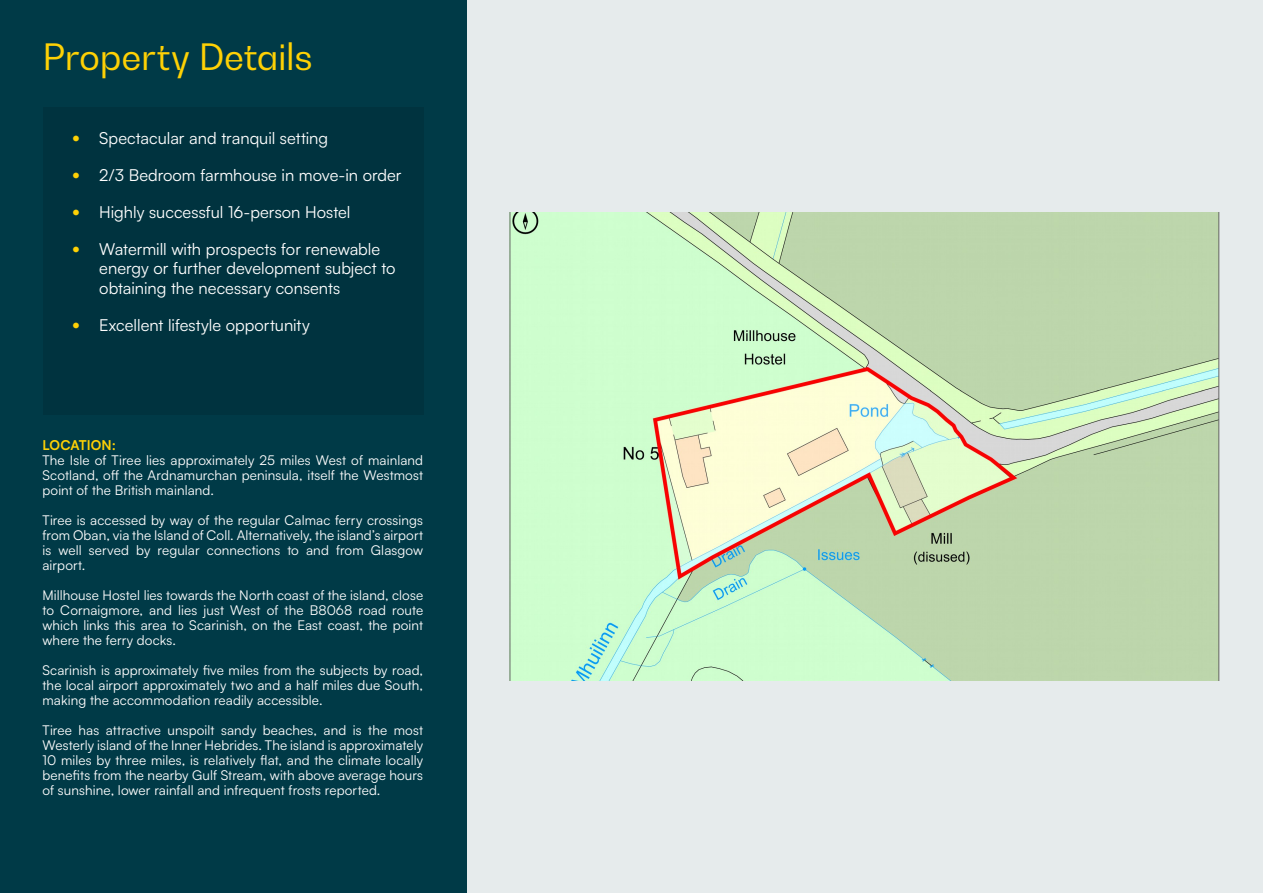
<style>
.page{position:relative;width:1263px;height:893px;background:#fff}
.page>*{position:absolute;margin:0;border:0;box-sizing:border-box;transform-origin:0 0}
.t1{font:36px "Bw Gradual DEMO";letter-spacing:-.01em;color:#fed105}
.t2{font:16.5px/19.8px "Satoshi";color:#fff}
.Text{font:13.5px/15px "Satoshi";letter-spacing:.01em;color:#fff;text-align:justify}
.Headings{font:700 13.5px "Satoshi";color:#fed105}
.s1{font-size:21px;color:#fed105}
</style>
<div class="page">
<div style="left:0;top:0;width:466px;height:893px;background:#003a47"></div>
<div style="left:43px;top:107px;width:380px;height:308px;background:#00333f"></div>
<div style="left:466px;top:0;width:797px;height:893px;background:#e6ebec"></div>
<hr style="left:1219px;top:213px;width:1px;height:467px;background:#fff">
<img style="left:511px;top:213px;width:707px;height:467px">
<hr style="left:510px;top:213px;width:1px;height:467px;background:#666">
<hr style="left:1218px;top:213px;width:1px;height:467px;background:#666">
<p class="t1" style="left:43px;top:34px;width:272px">Property Details</p>
<p class="t2" style="left:72px;top:128px;width:257px"><span class="s1">•</span> Spectacular and tranquil setting</p>
<p class="t2" style="left:72px;top:165px;width:331px"><span class="s1">•</span> 2/3 Bedroom farmhouse in move-in order</p>
<p class="t2" style="left:72px;top:201px;width:280px"><span class="s1">•</span> Highly successful 16-person Hostel</p>
<p class="t2" style="left:99px;top:238px;width:298px;text-indent:-27px"><span class="s1">•</span> Watermill with prospects for renewable energy or further development subject to obtaining the necessary consents</p>
<p class="t2" style="left:72px;top:315px;width:239px"><span class="s1">•</span> Excellent lifestyle opportunity</p>
<p class="Headings" style="left:43px;top:435px;width:75px">LOCATION:</p>
<p class="Text" style="left:43px;top:452px;width:382px">The Isle of Tiree lies approximately 25 miles West of mainland Scotland, off the Ardnamurchan peninsula, itself the Westmost point of the British mainland.</p>
<p class="Text" style="left:43px;top:512px;width:382px">Tiree is accessed by way of the regular Calmac ferry crossings from Oban, via the Island of Coll. Alternatively, the island’s airport is well served by regular connections to and from Glasgow airport.</p>
<p class="Text" style="left:43px;top:587px;width:382px">Millhouse Hostel lies towards the North coast of the island, close to Cornaigmore, and lies just West of the B8068 road route which links this area to Scarinish, on the East coast, the point where the ferry docks.</p>
<p class="Text" style="left:43px;top:662px;width:382px">Scarinish is approximately five miles from the subjects by road, the local airport approximately two and a half miles due South, making the accommodation readily accessible.</p>
<p class="Text" style="left:43px;top:722px;width:382px">Tiree has attractive unspoilt sandy beaches, and is the most Westerly island of the Inner Hebrides. The island is approximately 10 miles by three miles, is relatively flat, and the climate locally benefits from the nearby Gulf Stream, with above average hours of sunshine, lower rainfall and infrequent frosts reported.</p>
</div>
